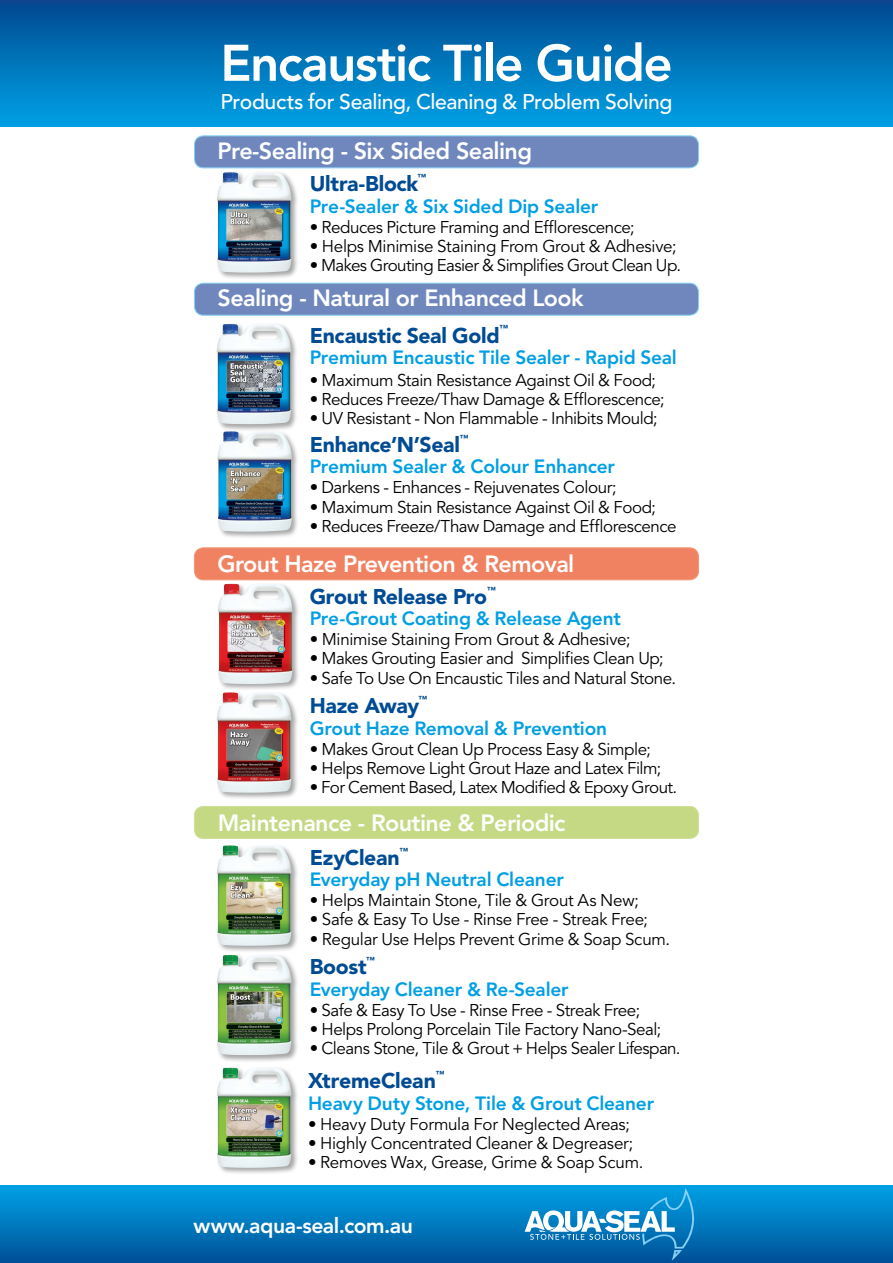
<style>
.page{position:relative;width:893px;height:1263px;background:#fff}
.page>*{position:absolute;margin:0;border:0;box-sizing:border-box;transform-origin:0 0}
.CARD_NAME{font:800 50.85px "Avenir";letter-spacing:-.03em;color:#fff}
.Back_Page_Group{font:800 23.4px "Avenir";letter-spacing:-.025em;color:#fff}
.Product_NAME{font:900 21.15px "Avenir";letter-spacing:-.015em;color:#004b93}
.CARD_NAME_2{font:500 21.15px "Avenir";letter-spacing:-.02em;color:#fff}
.Product_Description{font:800 21.15px "Avenir";letter-spacing:-.02em;color:#fff}
.Product_Header{font:900 21.15px "Avenir";letter-spacing:-.01em;color:#004b93}
.Product_DESCRIPTOR{font:800 19.05px "Avenir";letter-spacing:-.01em;color:#009fe3}
.Product_Bullets{font:16.95px "Avenir";letter-spacing:-.025em;color:#000}
.Product_Description-2{font:16.95px "Avenir";letter-spacing:-.035em;color:#000}
.Product_NAME-2{font:900 8.7px "Avenir";color:#004b93}
.Product_Header-2{font:900 8.7px "Avenir";color:#004b93}
</style>
<div class="page">
<div style="left:194px;top:548px;width:504px;height:32px;background:#f08262;border-radius:9px"></div>
<div style="left:194px;top:547px;width:505px;height:33px;border:1px solid #f3997b;border-radius:9px"></div>
<div style="left:194px;top:806px;width:504px;height:32px;background:#c5d984;border-radius:9px"></div>
<div style="left:194px;top:806px;width:505px;height:33px;border:1px solid #cfe09b;border-radius:9px"></div>
<div style="left:194px;top:283px;width:504px;height:32px;background:#6f87bd;border-radius:9px"></div>
<div style="left:194px;top:283px;width:505px;height:33px;border:1px solid #86d0f5;border-radius:9px"></div>
<div style="left:0;top:0;width:893px;height:126px;background:linear-gradient(to bottom,#01478f,#00a1e4)"></div>
<div style="left:194px;top:136px;width:504px;height:32px;background:#6f87bd;border-radius:9px"></div>
<div style="left:194px;top:135px;width:505px;height:33px;border:1px solid #86d0f5;border-radius:9px"></div>
<div style="left:216px;top:844px;width:83px;height:109px;background:#000;opacity:.35"></div>
<img style="left:217px;top:845px;width:74px;height:101px">
<div style="left:216px;top:953px;width:83px;height:110px;background:#000;opacity:.35"></div>
<img style="left:217px;top:955px;width:74px;height:100px">
<div style="left:217px;top:582px;width:83px;height:110px;background:#000;opacity:.35"></div>
<img style="left:218px;top:584px;width:74px;height:100px">
<div style="left:216px;top:691px;width:83px;height:109px;background:#000;opacity:.35"></div>
<img style="left:217px;top:692px;width:74px;height:101px">
<div style="left:216px;top:1066px;width:83px;height:109px;background:#000;opacity:.35"></div>
<img style="left:217px;top:1067px;width:74px;height:101px">
<div style="left:215px;top:322px;width:84px;height:110px;background:#000;opacity:.35"></div>
<img style="left:217px;top:324px;width:74px;height:100px">
<div style="left:216px;top:430px;width:83px;height:109px;background:#000;opacity:.35"></div>
<img style="left:217px;top:431px;width:75px;height:101px">
<div style="left:216px;top:171px;width:83px;height:109px;background:#000;opacity:.35"></div>
<img style="left:217px;top:172px;width:74px;height:101px">
<div style="left:0;top:1185px;width:893px;height:78px;background:linear-gradient(to bottom,#00a2e6,#005197)"></div>
<svg style="left:525px;top:1188px;width:174px;height:73px;background:#2a8ec8"></svg>
<p class="CARD_NAME" style="left:220px;top:33px;width:454px">Encaustic Tile Guide</p>
<p class="CARD_NAME_2" style="left:221px;top:90px;width:453px">Products for Sealing, Cleaning &amp; Problem Solving</p>
<p class="Back_Page_Group" style="left:218px;top:137px;width:316px">Pre-Sealing - Six Sided Sealing</p>
<p class="Product_NAME" style="left:310px;top:171px;width:110px">Ultra-Block</p>
<p class="Product_NAME-2" style="left:417px;top:172px;width:10px">™</p>
<p class="Product_DESCRIPTOR" style="left:310px;top:195px;width:290px">Pre-Sealer &amp; Six Sided Dip Sealer</p>
<p class="Product_Bullets" style="left:310px;top:217px;width:326px">• Reduces Picture Framing and Efflorescence;</p>
<p class="Product_Bullets" style="left:310px;top:236px;width:368px">• Helps Minimise Staining From Grout &amp; Adhesive;</p>
<p class="Product_Description-2" style="left:310px;top:255px;width:373px">• Makes Grouting Easier &amp; Simplifies Grout Clean Up.</p>
<p class="Back_Page_Group" style="left:218px;top:284px;width:368px">Sealing - Natural or Enhanced Look</p>
<p class="Product_Header" style="left:310px;top:323px;width:192px">Encaustic Seal Gold</p>
<p class="Product_Header-2" style="left:500px;top:323px;width:10px">™</p>
<p class="Product_DESCRIPTOR" style="left:310px;top:346px;width:369px">Premium Encaustic Tile Sealer - Rapid Seal</p>
<p class="Product_Bullets" style="left:310px;top:370px;width:348px">• Maximum Stain Resistance Against Oil &amp; Food;</p>
<p class="Product_Bullets" style="left:310px;top:390px;width:356px">• Reduces Freeze/Thaw Damage &amp; Efflorescence;</p>
<p class="Product_Bullets" style="left:310px;top:409px;width:349px">• UV Resistant - Non Flammable - Inhibits Mould;</p>
<p class="Product_NAME" style="left:310px;top:432px;width:152px">Enhance’N’Seal</p>
<p class="Product_NAME-2" style="left:460px;top:433px;width:10px">™</p>
<p class="Product_DESCRIPTOR" style="left:310px;top:456px;width:307px">Premium Sealer &amp; Colour Enhancer</p>
<p class="Product_Bullets" style="left:310px;top:478px;width:308px">• Darkens - Enhances - Rejuvenates Colour;</p>
<p class="Product_Bullets" style="left:310px;top:497px;width:348px">• Maximum Stain Resistance Against Oil &amp; Food;</p>
<p class="Product_Bullets" style="left:310px;top:516px;width:369px">• Reduces Freeze/Thaw Damage and Efflorescence</p>
<p class="Back_Page_Group" style="left:218px;top:550px;width:358px">Grout Haze Prevention &amp; Removal</p>
<p class="Product_NAME" style="left:310px;top:584px;width:179px">Grout Release Pro</p>
<p class="Product_NAME-2" style="left:487px;top:585px;width:10px">™</p>
<p class="Product_DESCRIPTOR" style="left:310px;top:607px;width:313px">Pre-Grout Coating &amp; Release Agent</p>
<p class="Product_Bullets" style="left:310px;top:630px;width:322px">• Minimise Staining From Grout &amp; Adhesive;</p>
<p class="Product_Bullets" style="left:310px;top:649px;width:355px">• Makes Grouting Easier and Simplifies Clean Up;</p>
<p class="Product_Bullets" style="left:310px;top:668px;width:368px">• Safe To Use On Encaustic Tiles and Natural Stone.</p>
<p class="Product_NAME" style="left:310px;top:693px;width:111px">Haze Away</p>
<p class="Product_NAME-2" style="left:418px;top:694px;width:10px">™</p>
<p class="Product_DESCRIPTOR" style="left:310px;top:717px;width:299px">Grout Haze Removal &amp; Prevention</p>
<p class="Product_Bullets" style="left:310px;top:739px;width:343px">• Makes Grout Clean Up Process Easy &amp; Simple;</p>
<p class="Product_Bullets" style="left:310px;top:758px;width:353px">• Helps Remove Light Grout Haze and Latex Film;</p>
<p class="Product_Bullets" style="left:310px;top:777px;width:369px">• For Cement Based, Latex Modified &amp; Epoxy Grout.</p>
<p class="Back_Page_Group" style="left:218px;top:808px;width:349px">Maintenance - Routine &amp; Periodic</p>
<p class="Product_NAME" style="left:310px;top:845px;width:91px">EzyClean</p>
<p class="Product_NAME-2" style="left:400px;top:845px;width:10px">™</p>
<p class="Product_DESCRIPTOR" style="left:310px;top:868px;width:256px">Everyday pH Neutral Cleaner</p>
<p class="Product_Bullets" style="left:310px;top:891px;width:331px">• Helps Maintain Stone, Tile &amp; Grout As New;</p>
<p class="Product_Bullets" style="left:310px;top:910px;width:340px">• Safe &amp; Easy To Use - Rinse Free - Streak Free;</p>
<p class="Product_Bullets" style="left:310px;top:929px;width:362px">• Regular Use Helps Prevent Grime &amp; Soap Scum.</p>
<p class="Product_NAME" style="left:310px;top:954px;width:58px">Boost</p>
<p class="Product_NAME-2" style="left:366px;top:955px;width:10px">™</p>
<p class="Product_DESCRIPTOR" style="left:310px;top:978px;width:260px">Everyday Cleaner &amp; Re-Sealer</p>
<p class="Product_Bullets" style="left:310px;top:1000px;width:332px">• Safe &amp; Easy To Use - Rinse Free - Streak Free;</p>
<p class="Product_Bullets" style="left:310px;top:1019px;width:353px">• Helps Prolong Porcelain Tile Factory Nano-Seal;</p>
<p class="Product_Bullets" style="left:310px;top:1038px;width:372px">• Cleans Stone, Tile &amp; Grout + Helps Sealer Lifespan.</p>
<p class="Product_NAME" style="left:308px;top:1068px;width:129px">XtremeClean</p>
<p class="Product_NAME-2" style="left:436px;top:1069px;width:10px">™</p>
<p class="Product_DESCRIPTOR" style="left:308px;top:1092px;width:348px">Heavy Duty Stone, Tile &amp; Grout Cleaner</p>
<p class="Product_Bullets" style="left:308px;top:1114px;width:323px">• Heavy Duty Formula For Neglected Areas;</p>
<p class="Product_Bullets" style="left:308px;top:1133px;width:327px">• Highly Concentrated Cleaner &amp; Degreaser;</p>
<p class="Product_Bullets" style="left:308px;top:1152px;width:337px">• Removes Wax, Grease, Grime &amp; Soap Scum.</p>
<p class="Product_Description" style="left:194px;top:1213px;width:221px">www.aqua-seal.com.au</p>
</div>
